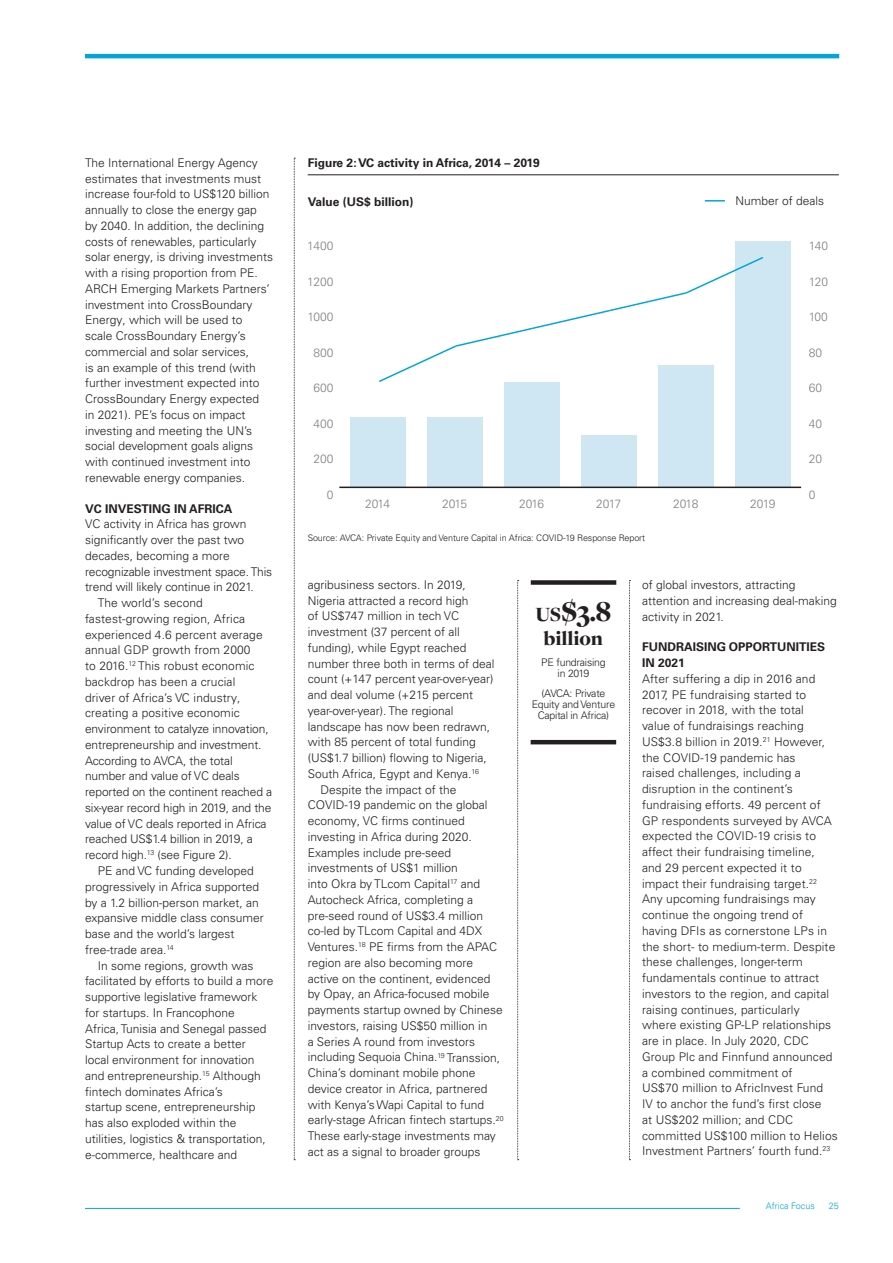
<style>
.page{position:relative;width:893px;height:1263px;background:#fff}
.page>*{position:absolute;margin:0;border:0;box-sizing:border-box;transform-origin:0 0}
.Graphic_-_number{font:900 30px "Freight Disp Pro";color:#231f20}
.Graphic_-_number-2{font:900 21px "Freight Disp Pro";letter-spacing:-.01em;color:#231f20}
.Body_Copy_-_indent{font:300 12px/15.8px "Univers LT Pro 45";color:#231f20}
.Body_Copy_-_no_inden{font:300 12px/15.8px "Univers LT Pro 45";letter-spacing:.01em;color:#231f20}
.Body_Copy_-_no_inden-2{font:300 12px/15.8px "Univers LT Pro 45";letter-spacing:-.01em;color:#231f20}
.Body_Copy_-_no_inden-3{font:300 12px "Univers LT Pro 45";color:#818181}
.Graph_title_bold_8pt{font:700 12px "Univers LT Pro 65";color:#231f20}
.Subhead_CAPS{font:700 12px/15.8px "Univers LT Pro 65";color:#231f20}
.Graphic_-_source{font:300 10.5px/11.2px "Univers LT Pro 45";letter-spacing:-.02em;color:#231f20;text-align:center}
.Source_for_charts{font:300 9px "Univers LT Pro 45";letter-spacing:-.01em;color:#231f20}
.t1{font:300 9px "Univers LT Pro 45";color:#00a6db}
.s1{font-size:21px}
</style>
<div class="page">
<svg style="left:294px;top:158px;width:1px;height:1002px"></svg>
<svg style="left:517px;top:580px;width:2px;height:580px"></svg>
<svg style="left:629px;top:580px;width:1px;height:580px"></svg>
<div style="left:531px;top:580px;width:85px;height:5px;background:#231f20"></div>
<hr style="left:531px;top:740px;width:85px;height:4px;background:#231f20">
<hr style="left:308px;top:174px;width:531px;height:1px;background:#231f20">
<div style="left:350px;top:417px;width:55px;height:70px;background:#cee7f3"></div>
<div style="left:504px;top:382px;width:55px;height:105px;background:#cee7f3"></div>
<div style="left:658px;top:365px;width:55px;height:122px;background:#cee7f3"></div>
<div style="left:427px;top:418px;width:55px;height:69px;background:#cee7f3"></div>
<div style="left:581px;top:435px;width:55px;height:52px;background:#cee7f3"></div>
<div style="left:735px;top:241px;width:55px;height:246px;background:#cee7f3"></div>
<hr style="left:705px;top:200px;width:20px;height:2px;background:#00a6db">
<hr style="left:339px;top:487px;width:462px;height:1px;background:#231f20">
<svg style="left:379px;top:257px;width:385px;height:126px"></svg>
<hr style="left:85px;top:1208px;width:655px;height:1px;background:#00a6db">
<hr style="left:85px;top:54px;width:754px;height:4px;background:#00a6db">
<p class="Body_Copy_-_indent" style="left:85px;top:155px;width:189px">The International Energy Agency estimates that investments must increase four-fold to US$120 billion annually to close the energy gap<br>by 2040. In addition, the declining costs of renewables, particularly solar energy, is driving investments with a rising proportion from PE.<br>ARCH Emerging Markets Partners’ investment into CrossBoundary<br>Energy, which will be used to<br>scale CrossBoundary Energy’s commercial and solar services,<br>is an example of this trend (with further investment expected into<br>CrossBoundary Energy expected<br>in 2021). PE’s focus on impact investing and meeting the UN’s social development goals aligns with continued investment into renewable energy companies.</p>
<p class="Subhead_CAPS" style="left:85px;top:500px;width:149px">VC INVESTING IN AFRICA</p>
<p class="Body_Copy_-_no_inden-2" style="left:85px;top:516px;width:189px">VC activity in Africa has grown significantly over the past two decades, becoming a more recognizable investment space. This trend will likely continue in 2021.</p>
<p class="Body_Copy_-_indent" style="left:85px;top:595px;width:189px;text-indent:13px">The world’s second fastest-growing region, Africa experienced 4.6 percent average annual GDP growth from 2000<br>to 2016.<sup>12</sup> This robust economic backdrop has been a crucial<br>driver of Africa’s VC industry, creating a positive economic environment to catalyze innovation, entrepreneurship and investment.<br>According to AVCA, the total number and value of VC deals reported on the continent reached a six-year record high in 2019, and the value of VC deals reported in Africa reached US$1.4 billion in 2019, a record high.<sup>13</sup> (see Figure 2).</p>
<p class="Body_Copy_-_indent" style="left:85px;top:863px;width:180px;text-indent:13px">PE and VC funding developed progressively in Africa supported by a 1.2 billion-person market, an expansive middle class consumer base and the world’s largest free-trade area.<sup>14</sup></p>
<p class="Body_Copy_-_indent" style="left:85px;top:957px;width:190px;text-indent:13px">In some regions, growth was facilitated by efforts to build a more supportive legislative framework for startups. In Francophone<br>Africa, Tunisia and Senegal passed<br>Startup Acts to create a better<br>local environment for innovation and entrepreneurship.<sup>15</sup> Although fintech dominates Africa’s<br>startup scene, entrepreneurship has also exploded within the utilities, logistics &amp; transportation, e-commerce, healthcare and</p>
<p class="Graph_title_bold_8pt" style="left:308px;top:155px;width:234px">Figure 2: VC activity in Africa, 2014 – 2019</p>
<p class="Body_Copy_-_no_inden" style="left:735px;top:193px;width:90px">Number of deals</p>
<p class="Graph_title_bold_8pt" style="left:308px;top:195px;width:107px">Value (US$ billion)</p>
<p class="Body_Copy_-_no_inden-3" style="left:307px;top:238px;width:28px">1400</p>
<p class="Body_Copy_-_no_inden-3" style="left:307px;top:274px;width:28px">1200</p>
<p class="Body_Copy_-_no_inden-3" style="left:308px;top:310px;width:27px">1000</p>
<p class="Body_Copy_-_no_inden-3" style="left:313px;top:345px;width:22px">800</p>
<p class="Body_Copy_-_no_inden-3" style="left:313px;top:381px;width:22px">600</p>
<p class="Body_Copy_-_no_inden-3" style="left:313px;top:416px;width:22px">400</p>
<p class="Body_Copy_-_no_inden-3" style="left:313px;top:452px;width:22px">200</p>
<p class="Body_Copy_-_no_inden-3" style="left:327px;top:487px;width:8px">0</p>
<p class="Body_Copy_-_no_inden-3" style="left:365px;top:497px;width:27px">2014</p>
<p class="Body_Copy_-_no_inden-3" style="left:442px;top:497px;width:27px">2015</p>
<p class="Body_Copy_-_no_inden-3" style="left:519px;top:497px;width:27px">2016</p>
<p class="Body_Copy_-_no_inden-3" style="left:596px;top:497px;width:26px">2017</p>
<p class="Body_Copy_-_no_inden-3" style="left:673px;top:497px;width:27px">2018</p>
<p class="Body_Copy_-_no_inden-3" style="left:750px;top:497px;width:27px">2019</p>
<p class="Body_Copy_-_no_inden-3" style="left:809px;top:238px;width:21px">140</p>
<p class="Body_Copy_-_no_inden-3" style="left:809px;top:274px;width:21px">120</p>
<p class="Body_Copy_-_no_inden-3" style="left:809px;top:310px;width:21px">100</p>
<p class="Body_Copy_-_no_inden-3" style="left:809px;top:345px;width:15px">80</p>
<p class="Body_Copy_-_no_inden-3" style="left:809px;top:381px;width:15px">60</p>
<p class="Body_Copy_-_no_inden-3" style="left:809px;top:416px;width:15px">40</p>
<p class="Body_Copy_-_no_inden-3" style="left:809px;top:452px;width:15px">20</p>
<p class="Body_Copy_-_no_inden-3" style="left:809px;top:487px;width:8px">0</p>
<p class="Source_for_charts" style="left:308px;top:532px;width:339px">Source: AVCA: Private Equity and Venture Capital in Africa: COVID-19 Response Report</p>
<p class="Body_Copy_-_indent" style="left:308px;top:577px;width:188px">agribusiness sectors. In 2019,<br>Nigeria attracted a record high<br>of US$747 million in tech VC investment (37 percent of all funding), while Egypt reached number three both in terms of deal count (+147 percent year-over-year) and deal volume (+215 percent year-over-year). The regional landscape has now been redrawn, with 85 percent of total funding (US$1.7 billion) flowing to Nigeria,<br>South Africa, Egypt and Kenya.<sup>16</sup></p>
<p class="Body_Copy_-_indent" style="left:308px;top:781px;width:197px;text-indent:13px">Despite the impact of the<br>COVID-19 pandemic on the global economy, VC firms continued investing in Africa during 2020.<br>Examples include pre-seed investments of US$1 million<br>into Okra by TLcom Capital<sup>17</sup> and<br>Autocheck Africa, completing a pre-seed round of US$3.4 million co-led by TLcom Capital and 4DX<br>Ventures.<sup>18</sup> PE firms from the APAC region are also becoming more active on the continent, evidenced by Opay, an Africa-focused mobile payments startup owned by Chinese investors, raising US$50 million in<br>a Series A round from investors including Sequoia China.<sup>19</sup> Transsion,<br>China’s dominant mobile phone device creator in Africa, partnered with Kenya’s Wapi Capital to fund early-stage African fintech startups.<sup>20<br></sup>These early-stage investments may act as a signal to broader groups</p>
<p class="Graphic_-_number" style="left:535px;top:591px;width:78px"><span class="s1">US</span>$3.8</p>
<p class="Graphic_-_number-2" style="left:544px;top:624px;width:61px">billion</p>
<p class="Graphic_-_source" style="left:541px;top:656px;width:66px">PE fundraising in 2019</p>
<p class="Graphic_-_source" style="left:532px;top:687px;width:85px">(AVCA: Private<br>Equity and Venture<br>Capital in Africa)</p>
<p class="Body_Copy_-_indent" style="left:642px;top:577px;width:196px">of global investors, attracting attention and increasing deal-making activity in 2021.</p>
<p class="Subhead_CAPS" style="left:642px;top:639px;width:185px">FUNDRAISING OPPORTUNITIES<br>IN 2021</p>
<p class="Body_Copy_-_no_inden" style="left:642px;top:671px;width:197px">After suffering a dip in 2016 and<br>2017, PE fundraising started to recover in 2018, with the total<br>value of fundraisings reaching<br>US$3.8 billion in 2019.<sup>21</sup> However, the COVID-19 pandemic has<br>raised challenges, including a disruption in the continent’s fundraising efforts. 49 percent of<br>GP respondents surveyed by AVCA expected the COVID-19 crisis to affect their fundraising timeline,<br>and 29 percent expected it to impact their fundraising target.<sup>22<br></sup>Any upcoming fundraisings may continue the ongoing trend of having DFIs as cornerstone LPs in the short- to medium-term. Despite these challenges, longer-term fundamentals continue to attract investors to the region, and capital raising continues, particularly<br>where existing GP-LP relationships are in place. In July 2020, CDC<br>Group Plc and Finnfund announced a combined commitment of<br>US$70 million to AfricInvest Fund<br>IV to anchor the fund’s first close<br>at US$202 million; and CDC committed US$100 million to Helios<br>Investment Partners’ fourth fund.<sup>23</sup></p>
<p class="t1" style="left:766px;top:1200px;width:51px">Africa Focus</p>
<p class="t1" style="left:829px;top:1200px;width:12px">25</p>
</div>
